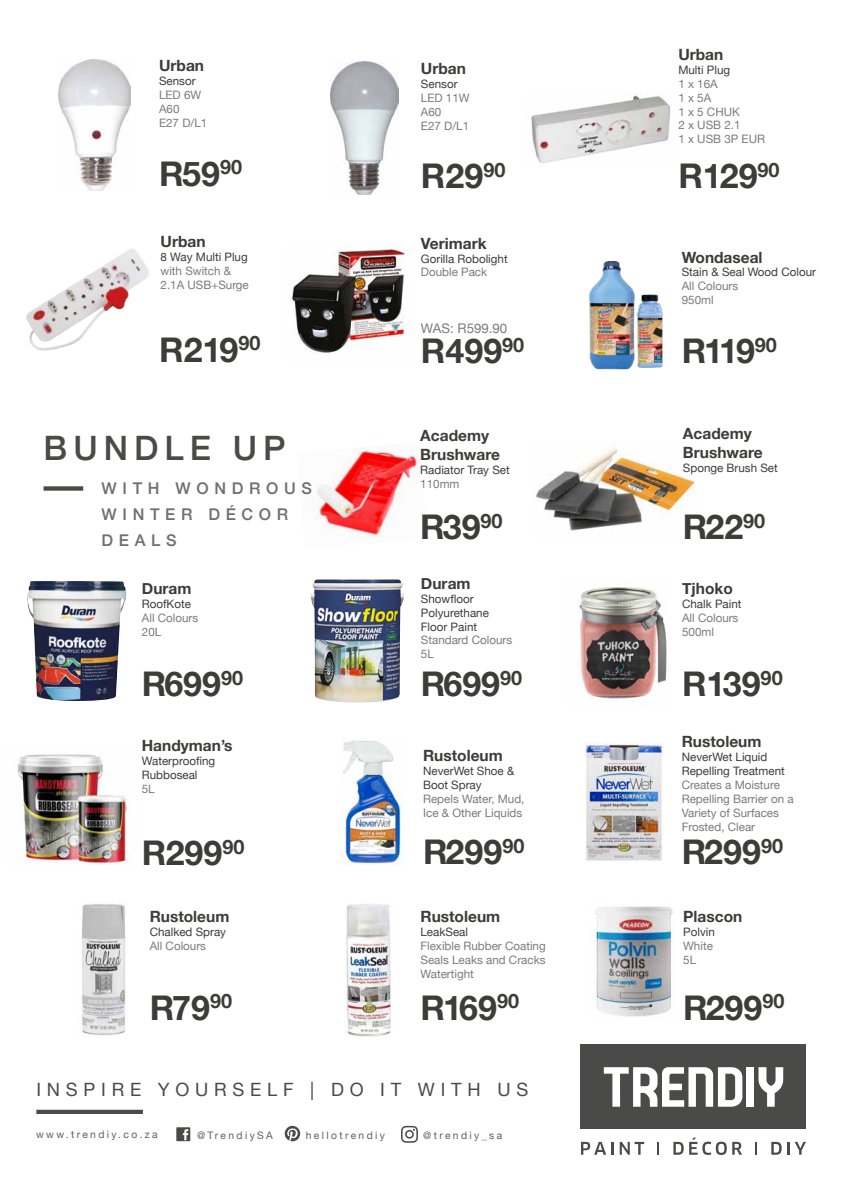
<style>
.page{position:relative;width:842px;height:1191px;background:#fff}
.page>*{position:absolute;margin:0;border:0;box-sizing:border-box;transform-origin:0 0}
.t1{font:700 34px "Helvetica Neue";color:#3c3c3b}
.t2{font:500 33.6px "Helvetica Neue";letter-spacing:.18em;color:#4a4a49}
.t3{font:18.3px "Helvetica Neue";letter-spacing:.315em;color:#4a4a49}
.t4{font:500 16.1px/26px "Helvetica Neue";letter-spacing:.35em;color:#706f6f}
.t5{font:700 15.5px/18.6px "Helvetica Neue";color:#3c3c3b}
.t6{font:13.3px "Helvetica Neue";color:#7c7b7b}
.t7{font:11.6px/13.9px "Helvetica Neue";color:#7c7b7b}
.t8{font:11.6px/13.9px "Helvetica Neue";color:#3c3c3b}
.t9{font:10.3px "Helvetica Neue";letter-spacing:.23em;color:#60605f}
</style>
<div class="page">
<img style="left:317px;top:445px;width:101px;height:94px">
<img style="left:536px;top:448px;width:159px;height:83px">
<div style="left:581px;top:1044px;width:225px;height:85px;background:#4a4a49"></div>
<svg style="left:604px;top:1067px;width:138px;height:39px"></svg>
<div style="left:747px;top:1067px;width:7px;height:39px;background:#fff"></div>
<svg style="left:758px;top:1067px;width:25px;height:39px"></svg>
<svg style="left:581px;top:1141px;width:32px;height:13px"></svg>
<svg style="left:620px;top:1141px;width:24px;height:13px"></svg>
<svg style="left:658px;top:1142px;width:1px;height:12px"></svg>
<svg style="left:673px;top:1137px;width:69px;height:18px"></svg>
<svg style="left:755px;top:1142px;width:2px;height:12px"></svg>
<svg style="left:771px;top:1141px;width:35px;height:13px"></svg>
<div style="left:36px;top:1109px;width:107px;height:5px;background:#4a4a49"></div>
<svg style="left:176px;top:1127px;width:14px;height:14px"></svg>
<svg style="left:285px;top:1125px;width:15px;height:16px"></svg>
<svg style="left:401px;top:1125px;width:17px;height:17px"></svg>
<svg style="left:44px;top:486px;width:39px;height:4px"></svg>
<img style="left:58px;top:59px;width:72px;height:132px">
<img style="left:330px;top:62px;width:69px;height:133px">
<img style="left:26px;top:248px;width:123px;height:103px">
<img style="left:292px;top:246px;width:113px;height:108px">
<img style="left:578px;top:587px;width:89px;height:112px">
<img style="left:82px;top:904px;width:44px;height:131px">
<img style="left:589px;top:261px;width:74px;height:109px">
<img style="left:531px;top:93px;width:139px;height:70px">
<img style="left:344px;top:904px;width:47px;height:133px">
<img style="left:585px;top:742px;width:79px;height:119px">
<img style="left:342px;top:740px;width:61px;height:125px">
<img style="left:17px;top:754px;width:113px;height:111px">
<img style="left:27px;top:581px;width:99px;height:120px">
<img style="left:311px;top:579px;width:93px;height:123px">
<img style="left:592px;top:906px;width:81px;height:111px">
<h3 class="t5" style="left:159px;top:57px;width:47px">Urban</h3>
<p class="t8" style="left:159px;top:74px;width:38px">Sensor</p>
<p class="t7" style="left:159px;top:88px;width:50px">LED 6W<br>A60<br>E27 D/L1</p>
<h3 class="t5" style="left:421px;top:59px;width:47px">Urban</h3>
<p class="t8" style="left:421px;top:77px;width:38px">Sensor</p>
<p class="t7" style="left:421px;top:91px;width:50px">LED 11W<br>A60<br>E27 D/L1</p>
<h1 class="t1" style="left:159px;top:147px;width:85px">R59<sup>90</sup></h1>
<h1 class="t1" style="left:421px;top:150px;width:86px">R29<sup>90</sup></h1>
<h3 class="t5" style="left:161px;top:232px;width:47px">Urban</h3>
<p class="t8" style="left:161px;top:250px;width:89px">8 Way Multi Plug</p>
<p class="t7" style="left:161px;top:264px;width:90px">with Switch &amp;<br>2.1A USB+Surge</p>
<h1 class="t1" style="left:159px;top:323px;width:103px">R219<sup>90</sup></h1>
<h2 class="t2" style="left:44px;top:421px;width:243px">BUNDLE UP</h2>
<h3 class="t4" style="left:102px;top:474px;width:212px">WITH WONDROUS<br>WINTER DÉCOR<br>DEALS</h3>
<h3 class="t5" style="left:142px;top:580px;width:51px">Duram</h3>
<p class="t8" style="left:142px;top:598px;width:51px">RoofKote</p>
<p class="t7" style="left:142px;top:612px;width:58px">All Colours<br>20L</p>
<h1 class="t1" style="left:142px;top:657px;width:103px">R699<sup>90</sup></h1>
<h3 class="t5" style="left:142px;top:736px;width:92px">Handyman’s</h3>
<p class="t8" style="left:142px;top:754px;width:75px">Waterproofing<br>Rubboseal</p>
<p class="t7" style="left:142px;top:782px;width:14px">5L</p>
<h1 class="t1" style="left:142px;top:826px;width:104px">R299<sup>90</sup></h1>
<h3 class="t5" style="left:150px;top:907px;width:81px">Rustoleum</h3>
<p class="t8" style="left:150px;top:925px;width:78px">Chalked Spray</p>
<p class="t7" style="left:150px;top:939px;width:58px">All Colours</p>
<h1 class="t1" style="left:150px;top:981px;width:84px">R79<sup>90</sup></h1>
<h3 class="t5" style="left:421px;top:234px;width:67px">Verimark</h3>
<p class="t8" style="left:421px;top:252px;width:88px">Gorilla Robolight</p>
<p class="t7" style="left:421px;top:266px;width:68px">Double Pack</p>
<p class="t6" style="left:421px;top:319px;width:88px">WAS: R599.90</p>
<h1 class="t1" style="left:421px;top:324px;width:105px">R499<sup>90</sup></h1>
<h3 class="t5" style="left:420px;top:427px;width:81px">Academy<br>Brushware</h3>
<p class="t8" style="left:420px;top:463px;width:91px">Radiator Tray Set</p>
<p class="t7" style="left:420px;top:477px;width:41px">110mm</p>
<h1 class="t1" style="left:420px;top:500px;width:84px">R39<sup>90</sup></h1>
<h3 class="t5" style="left:421px;top:574px;width:51px">Duram</h3>
<p class="t8" style="left:421px;top:592px;width:69px">Showfloor<br>Polyurethane<br>Floor Paint</p>
<p class="t7" style="left:421px;top:634px;width:93px">Standard Colours<br>5L</p>
<h1 class="t1" style="left:421px;top:657px;width:103px">R699<sup>90</sup></h1>
<h3 class="t5" style="left:423px;top:746px;width:81px">Rustoleum</h3>
<p class="t8" style="left:423px;top:764px;width:93px">NeverWet Shoe &amp;<br>Boot Spray</p>
<p class="t7" style="left:423px;top:792px;width:103px">Repels Water, Mud,<br>Ice &amp; Other Liquids</p>
<h1 class="t1" style="left:423px;top:825px;width:103px">R299<sup>90</sup></h1>
<h3 class="t5" style="left:420px;top:907px;width:81px">Rustoleum</h3>
<p class="t8" style="left:420px;top:925px;width:49px">LeakSeal</p>
<p class="t7" style="left:420px;top:939px;width:127px;text-align:justify">Flexible Rubber Coating Seals Leaks and Cracks Watertight</p>
<h1 class="t1" style="left:420px;top:981px;width:100px">R169<sup>90</sup></h1>
<h3 class="t3" style="left:36px;top:1076px;width:493px">INSPIRE YOURSELF | DO IT WITH US</h3>
<p class="t9" style="left:36px;top:1126px;width:123px">www.trendiy.co.za</p>
<p class="t9" style="left:197px;top:1127px;width:77px">@TrendiySA</p>
<p class="t9" style="left:306px;top:1127px;width:81px">hellotrendiy</p>
<p class="t9" style="left:423px;top:1127px;width:81px">@trendiy_sa</p>
<h3 class="t5" style="left:678px;top:45px;width:47px">Urban</h3>
<p class="t8" style="left:678px;top:63px;width:53px">Multi Plug</p>
<p class="t7" style="left:678px;top:77px;width:88px">1 x 16A<br>1 x 5A<br>1 x 5 CHUK<br>2 x USB 2.1<br>1 x USB 3P EUR</p>
<h1 class="t1" style="left:678px;top:149px;width:103px">R129<sup>90</sup></h1>
<h3 class="t5" style="left:682px;top:248px;width:82px">Wondaseal</h3>
<p class="t8" style="left:682px;top:266px;width:136px">Stain &amp; Seal Wood Colour</p>
<p class="t7" style="left:682px;top:280px;width:58px">All Colours<br>950ml</p>
<h1 class="t1" style="left:682px;top:324px;width:97px">R119<sup>90</sup></h1>
<h3 class="t5" style="left:683px;top:424px;width:81px">Academy<br>Brushware</h3>
<p class="t8" style="left:683px;top:461px;width:96px">Sponge Brush Set</p>
<h1 class="t1" style="left:683px;top:500px;width:84px">R22<sup>90</sup></h1>
<h3 class="t5" style="left:682px;top:580px;width:52px">Tjhoko</h3>
<p class="t8" style="left:682px;top:598px;width:61px">Chalk Paint</p>
<p class="t7" style="left:682px;top:612px;width:58px">All Colours<br>500ml</p>
<h1 class="t1" style="left:682px;top:657px;width:102px">R139<sup>90</sup></h1>
<h3 class="t5" style="left:682px;top:733px;width:81px">Rustoleum</h3>
<p class="t8" style="left:682px;top:751px;width:105px">NeverWet Liquid<br>Repelling Treatment</p>
<p class="t7" style="left:682px;top:778px;width:113px">Creates a Moisture<br>Repelling Barrier on a<br>Variety of Surfaces<br>Frosted, Clear</p>
<h1 class="t1" style="left:682px;top:825px;width:103px">R299<sup>90</sup></h1>
<h3 class="t5" style="left:683px;top:907px;width:61px">Plascon</h3>
<p class="t8" style="left:683px;top:925px;width:33px">Polvin</p>
<p class="t7" style="left:683px;top:939px;width:31px">White<br>5L</p>
<h1 class="t1" style="left:683px;top:981px;width:103px">R299<sup>90</sup></h1>
</div>
